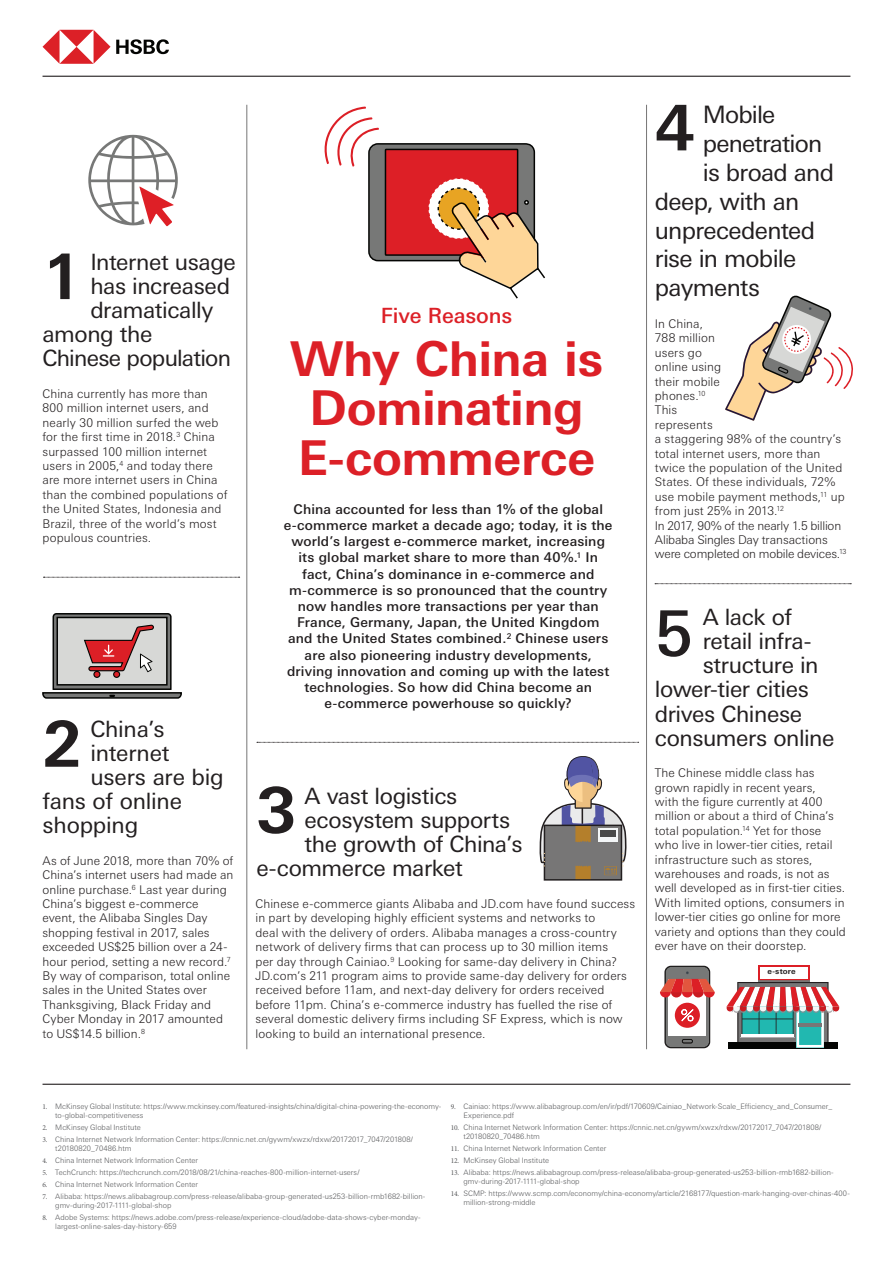
<style>
.page{position:relative;width:893px;height:1263px;background:#fff}
.page>*{position:absolute;margin:0;border:0;box-sizing:border-box;transform-origin:0 0}
.t1{font:700 63px "Univers Nextfor HSBC";color:#231f20}
.t2{font:500 63px "Univers Nextfor HSBC";color:#231f20}
.t3{font:700 48px/49.5px "Univers Nextfor HSBC";letter-spacing:-.01em;color:#dc2027}
.t4{font:24px "Univers Nextfor HSBC";letter-spacing:-.03em;color:#231f20}
.t5{font:22.5px "Univers Nextfor HSBC";letter-spacing:-.02em;color:#231f20}
.t6{font:500 21px "Univers Nextfor HSBC";letter-spacing:-.01em;color:#dc2027}
.t7{font:500 13.5px/16.2px "Univers Nextfor HSBC";letter-spacing:.015em;color:#231f20;text-align:center}
.t8{font:300 12px/14.4px "Univers Nextfor HSBC";letter-spacing:.005em;color:#231f20}
.t9{font:700 7.8px "Univers Nextfor HSBC";letter-spacing:.025em;color:#231f20}
.t10{font:300 7.5px/9px "Univers Nextfor HSBC";color:#57585a}
.s1{font-family:"Minion Pro";font-weight:400}
</style>
<div class="page">
<svg style="left:43px;top:30px;width:126px;height:34px"></svg>
<hr style="left:43px;top:76px;width:807px;height:1px;background:#231f20">
<hr style="left:43px;top:1084px;width:807px;height:1px;background:#231f20">
<hr style="left:247px;top:105px;width:1px;height:944px;background:#777676">
<hr style="left:646px;top:105px;width:1px;height:944px;background:#777676">
<svg style="left:655px;top:583px;width:196px;height:1px"></svg>
<svg style="left:43px;top:577px;width:197px;height:1px"></svg>
<svg style="left:42px;top:613px;width:140px;height:86px"></svg>
<svg style="left:660px;top:966px;width:55px;height:81px"></svg>
<svg style="left:758px;top:965px;width:52px;height:15px"></svg>
<hr style="left:758px;top:980px;width:52px;height:2px;background:#777676">
<div style="left:760px;top:967px;width:48px;height:11px;background:#fff"></div>
<svg style="left:727px;top:982px;width:112px;height:67px"></svg>
<svg style="left:725px;top:295px;width:128px;height:126px"></svg>
<svg style="left:88px;top:135px;width:90px;height:91px"></svg>
<svg style="left:257px;top:75px;width:382px;height:804px"></svg>
<h1 class="t1" style="left:43px;top:232px;width:41px">1</h1>
<h3 class="t5" style="left:90px;top:246px;width:147px">Internet usage</h3>
<h3 class="t5" style="left:90px;top:270px;width:141px">has increased</h3>
<h3 class="t5" style="left:90px;top:294px;width:125px">dramatically</h3>
<h3 class="t5" style="left:43px;top:318px;width:112px">among the</h3>
<h3 class="t5" style="left:43px;top:342px;width:190px">Chinese population</h3>
<p class="t8" style="left:43px;top:386px;width:187px">China currently has more than<br>800 million internet users, and nearly 30 million surfed the web for the first time in 2018.<sup>3</sup> China surpassed 100 million internet users in 2005,<sup>4</sup> and today there are more internet users in China than the combined populations of the United States, Indonesia and<br>Brazil, three of the world’s most populous countries.</p>
<h1 class="t1" style="left:43px;top:699px;width:41px">2</h1>
<h3 class="t5" style="left:90px;top:713px;width:76px">China’s</h3>
<h3 class="t5" style="left:90px;top:737px;width:81px">internet</h3>
<h3 class="t5" style="left:90px;top:761px;width:135px">users are big</h3>
<h3 class="t5" style="left:43px;top:785px;width:141px">fans of online</h3>
<h3 class="t5" style="left:43px;top:809px;width:97px">shopping</h3>
<p class="t8" style="left:43px;top:852px;width:193px">As of June 2018, more than 70% of<br>China’s internet users had made an online purchase.<sup>6</sup> Last year during<br>China’s biggest e-commerce event, the Alibaba Singles Day shopping festival in 2017, sales exceeded US$25 billion over a 24- hour period, setting a new record.<sup>7<br></sup>By way of comparison, total online sales in the United States over<br>Thanksgiving, Black Friday and<br>Cyber Monday in 2017 amounted to US$14.5 billion.<sup>8</sup></p>
<h3 class="t6" style="left:381px;top:301px;width:133px">Five Reasons</h3>
<h2 class="t3" style="left:290px;top:331px;width:315px">Why China is<br>Dominating<br>E-commerce</h2>
<p class="t7" style="left:284px;top:500px;width:330px">China accounted for less than 1% of the global e-commerce market a decade ago; today, it is the world’s largest e-commerce market, increasing its global market share to more than 40%.<sup>1</sup> In fact, China’s dominance in e-commerce and m-commerce is so pronounced that the country now handles more transactions per year than France, Germany, Japan, the United Kingdom and the United States combined.<sup>2</sup> Chinese users are also pioneering industry developments, driving innovation and coming up with the latest technologies. So how did China become an e-commerce powerhouse so quickly?</p>
<h1 class="t1" style="left:257px;top:766px;width:41px">3</h1>
<h3 class="t5" style="left:305px;top:780px;width:154px">A vast logistics</h3>
<h3 class="t5" style="left:305px;top:804px;width:207px">ecosystem supports</h3>
<h3 class="t5" style="left:305px;top:828px;width:219px">the growth of China’s</h3>
<h3 class="t5" style="left:256px;top:852px;width:208px">e-commerce market</h3>
<p class="t8" style="left:255px;top:896px;width:381px">Chinese e-commerce giants Alibaba and JD.com have found success in part by developing highly efficient systems and networks to<br>deal with the delivery of orders. Alibaba manages a cross-country network of delivery firms that can process up to 30 million items<br>per day through Cainiao.<sup>9</sup> Looking for same-day delivery in China?<br>JD.com’s 211 program aims to provide same-day delivery for orders received before 11am, and next-day delivery for orders received before 11pm. China’s e-commerce industry has fuelled the rise of several domestic delivery firms including SF Express, which is now looking to build an international presence.</p>
<h1 class="t1" style="left:655px;top:83px;width:41px">4</h1>
<h3 class="t4" style="left:703px;top:98px;width:74px">Mobile</h3>
<h3 class="t4" style="left:703px;top:127px;width:121px">penetration</h3>
<h3 class="t4" style="left:703px;top:155px;width:133px">is broad and</h3>
<h3 class="t4" style="left:655px;top:184px;width:146px">deep, with an</h3>
<h3 class="t4" style="left:655px;top:213px;width:162px">unprecedented</h3>
<h3 class="t4" style="left:655px;top:242px;width:143px">rise in mobile</h3>
<h3 class="t4" style="left:655px;top:271px;width:107px">payments</h3>
<p class="t8" style="left:655px;top:316px;width:193px">In China,<br>788 million<br>users go<br>online using<br>their mobile<br>phones.<sup>10<br></sup>This<br>represents<br>a staggering 98% of the country’s total internet users, more than twice the population of the United<br>States. Of these individuals, 72% use mobile payment methods,<sup>11</sup> up from just 25% in 2013.<sup>12<br></sup>In 2017, 90% of the nearly 1.5 billion<br>Alibaba Singles Day transactions were completed on mobile devices.<sup>13</sup></p>
<h3 class="t5" style="left:703px;top:601px;width:91px">A lack of</h3>
<h3 class="t5" style="left:703px;top:625px;width:110px">retail infra-</h3>
<h3 class="t5" style="left:703px;top:649px;width:117px">structure in</h3>
<h3 class="t5" style="left:655px;top:673px;width:156px">lower-tier cities</h3>
<h3 class="t5" style="left:655px;top:697px;width:149px">drives Chinese</h3>
<h3 class="t5" style="left:655px;top:721px;width:181px">consumers online</h3>
<h1 class="t2" style="left:655px;top:589px;width:39px">5</h1>
<p class="t8" style="left:655px;top:765px;width:193px">The Chinese middle class has grown rapidly in recent years,<br>with the figure currently at 400 million or about a third of China’s total population.<sup>14</sup> Yet for those who live in lower-tier cities, retail infrastructure such as stores, warehouses and roads, is not as well developed as in first-tier cities.<br>With limited options, consumers in lower-tier cities go online for more variety and options than they could ever have on their doorstep.</p>
<p class="t9" style="left:767px;top:966px;width:30px">e-store</p>
<p class="t10" style="left:55px;top:1101px;width:388px;text-indent:-13px"><span class="s1">1.</span> McKinsey Global Institute: https://www.mckinsey.com/featured-insights/china/digital-china-powering-the-economy&shy;to-global-competitiveness</p>
<p class="t10" style="left:43px;top:1122px;width:100px"><span class="s1">2.</span> McKinsey Global Institute</p>
<p class="t10" style="left:55px;top:1134px;width:359px;text-indent:-13px"><span class="s1">3.</span> China Internet Network Information Center: https://cnnic.net.cn/gywm/xwzx/rdxw/20172017_7047/201808/ t20180820_70486.htm</p>
<p class="t10" style="left:43px;top:1155px;width:157px"><span class="s1">4.</span> China Internet Network Information Center</p>
<p class="t10" style="left:43px;top:1167px;width:319px"><span class="s1">5.</span> TechCrunch: https://techcrunch.com/2018/08/21/china-reaches-800-million-internet-users/</p>
<p class="t10" style="left:43px;top:1179px;width:157px"><span class="s1">6.</span> China Internet Network Information Center</p>
<p class="t10" style="left:55px;top:1191px;width:372px;text-indent:-13px"><span class="s1">7.</span> Alibaba: https://news.alibabagroup.com/press-release/alibaba-group-generated-us253-billion-rmb1682-billion&shy;gmv-during-2017-1111-global-shop</p>
<p class="t10" style="left:55px;top:1212px;width:367px;text-indent:-13px"><span class="s1">8.</span> Adobe Systems: https://news.adobe.com/press-release/experience-cloud/adobe-data-shows-cyber-monday&shy;largest-online-sales-day-history-659</p>
<p class="t10" style="left:463px;top:1101px;width:370px;text-indent:-13px"><span class="s1">9.</span> Cainiao: https://www.alibabagroup.com/en/ir/pdf/170609/Cainiao_Network-Scale_Efficiency_and_Consumer_<br>Experience.pdf</p>
<p class="t10" style="left:463px;top:1122px;width:359px;text-indent:-13px"><span class="s1">10.</span> China Internet Network Information Center: https://cnnic.net.cn/gywm/xwzx/rdxw/20172017_7047/201808/ t20180820_70486.htm</p>
<p class="t10" style="left:451px;top:1143px;width:157px"><span class="s1">11.</span> China Internet Network Information Center</p>
<p class="t10" style="left:451px;top:1155px;width:100px"><span class="s1">12.</span> McKinsey Global Institute</p>
<p class="t10" style="left:463px;top:1167px;width:372px;text-indent:-13px"><span class="s1">13.</span> Alibaba: https://news.alibabagroup.com/press-release/alibaba-group-generated-us253-billion-rmb1682-billion&shy;gmv-during-2017-1111-global-shop</p>
<p class="t10" style="left:463px;top:1188px;width:388px;text-indent:-13px"><span class="s1">14.</span> SCMP: https://www.scmp.com/economy/china-economy/article/2168177/question-mark-hanging-over-chinas-400- million-strong-middle</p>
</div>
